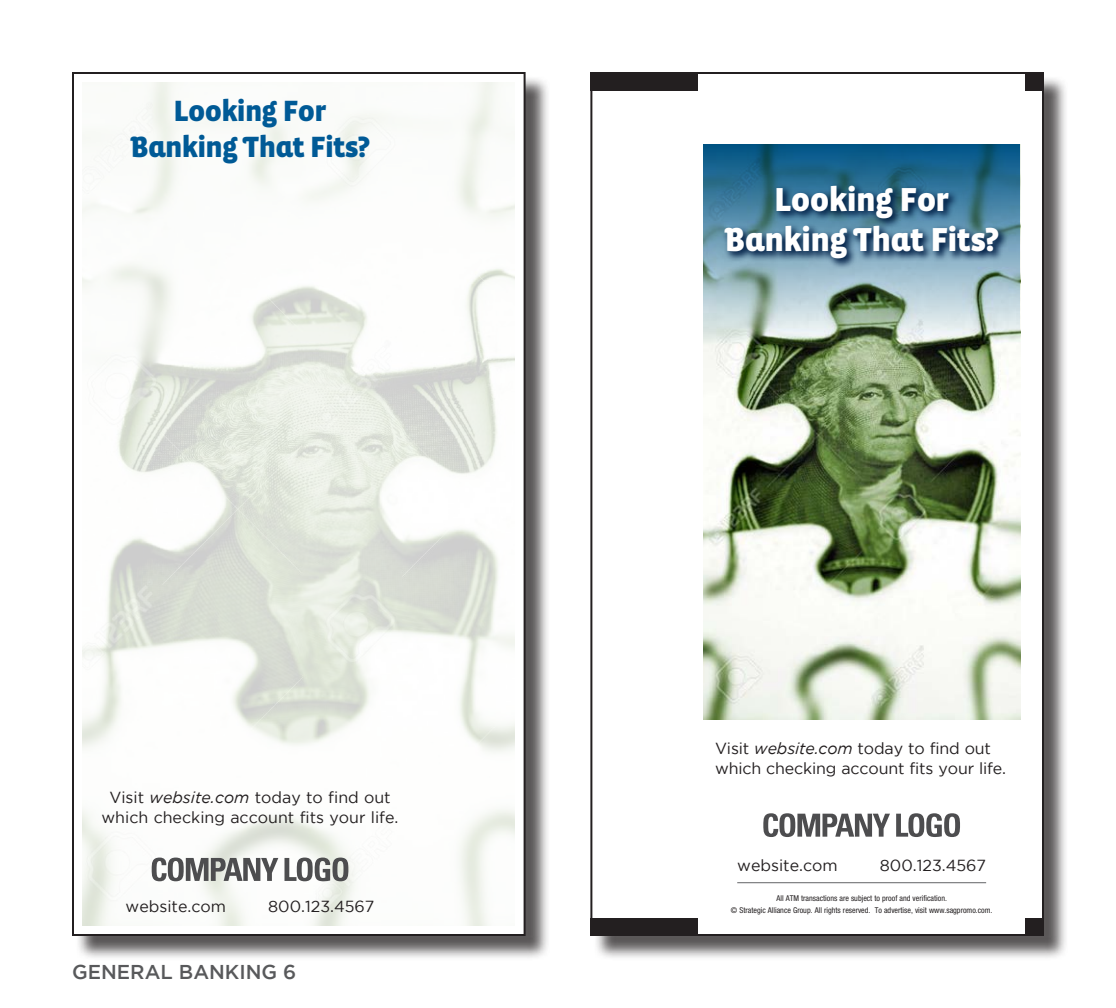
<style>
.page{position:relative;width:1116px;height:1008px;background:#fff}
.page>*{position:absolute;margin:0;border:0;box-sizing:border-box;transform-origin:0 0}
.t1{font:900 34px/40px "Vista Sans Alt";letter-spacing:-.02em;color:#fff;text-align:center}
.t2{font:900 30px/36px "Vista Sans Alt";letter-spacing:-.025em;color:#005a96;text-align:center}
.t3{font:500 20px "Gotham";color:#58595b}
.t4{font:16px/20px "Gotham";color:#231f20}
.t5{font:condensed 8px "Helvetica Neue";color:#231f20}
.s1{font-style:italic}
</style>
<div class="page">
<div style="left:75px;top:75px;width:475px;height:886px;background:#231f20;opacity:.75"></div>
<div style="left:73px;top:73px;width:452px;height:862px;background:#fff"></div>
<div style="left:72px;top:72px;width:454px;height:864px;border:2px solid #231f20"></div>
<div style="left:593px;top:75px;width:476px;height:886px;background:#231f20;opacity:.75"></div>
<div style="left:591px;top:73px;width:452px;height:862px;background:#fff"></div>
<div style="left:590px;top:72px;width:108px;height:18px;background:#231f20"></div>
<div style="left:1025px;top:72px;width:19px;height:18px;background:#231f20"></div>
<div style="left:590px;top:918px;width:108px;height:18px;background:#231f20"></div>
<div style="left:1025px;top:918px;width:19px;height:18px;background:#231f20"></div>
<img style="left:83px;top:83px;width:432px;height:842px">
<img style="left:703px;top:343px;width:317px;height:376px">
<img style="left:703px;top:144px;width:317px;height:199px">
<svg style="left:721px;top:182px;width:288px;height:87px"></svg>
<hr style="left:737px;top:882px;width:249px;height:1px;background:#636466">
<svg style="left:763px;top:813px;width:127px;height:24px"></svg>
<svg style="left:896px;top:813px;width:64px;height:24px"></svg>
<svg style="left:152px;top:858px;width:126px;height:23px"></svg>
<svg style="left:285px;top:858px;width:63px;height:23px"></svg>
<p class="t2" style="left:130px;top:93px;width:242px">Looking For<br>Banking That Fits?</p>
<p class="t4" style="left:102px;top:787px;width:298px;text-align:center">Visit <span class="s1">website.com</span> today to find out which checking account fits your life.</p>
<p class="t4" style="left:126px;top:896px;width:102px">website.com</p>
<p class="t4" style="left:268px;top:896px;width:108px">800.123.4567</p>
<p class="t3" style="left:72px;top:961px;width:226px">GENERAL BANKING 6</p>
<p class="t1" style="left:724px;top:180px;width:277px">Looking For<br>Banking That Fits?</p>
<p class="t4" style="left:715px;top:738px;width:293px">Visit <span class="s1">website.com</span> today to find out which checking account fits your life.</p>
<p class="t4" style="left:737px;top:856px;width:102px">website.com</p>
<p class="t4" style="left:880px;top:856px;width:108px">800.123.4567</p>
<p class="t5" style="left:776px;top:894px;width:172px">All ATM transactions are subject to proof and verification.</p>
<p class="t5" style="left:731px;top:906px;width:263px">© Strategic Alliance Group. All rights reserved. To advertise, visit www.sagpromo.com.</p>
</div>
